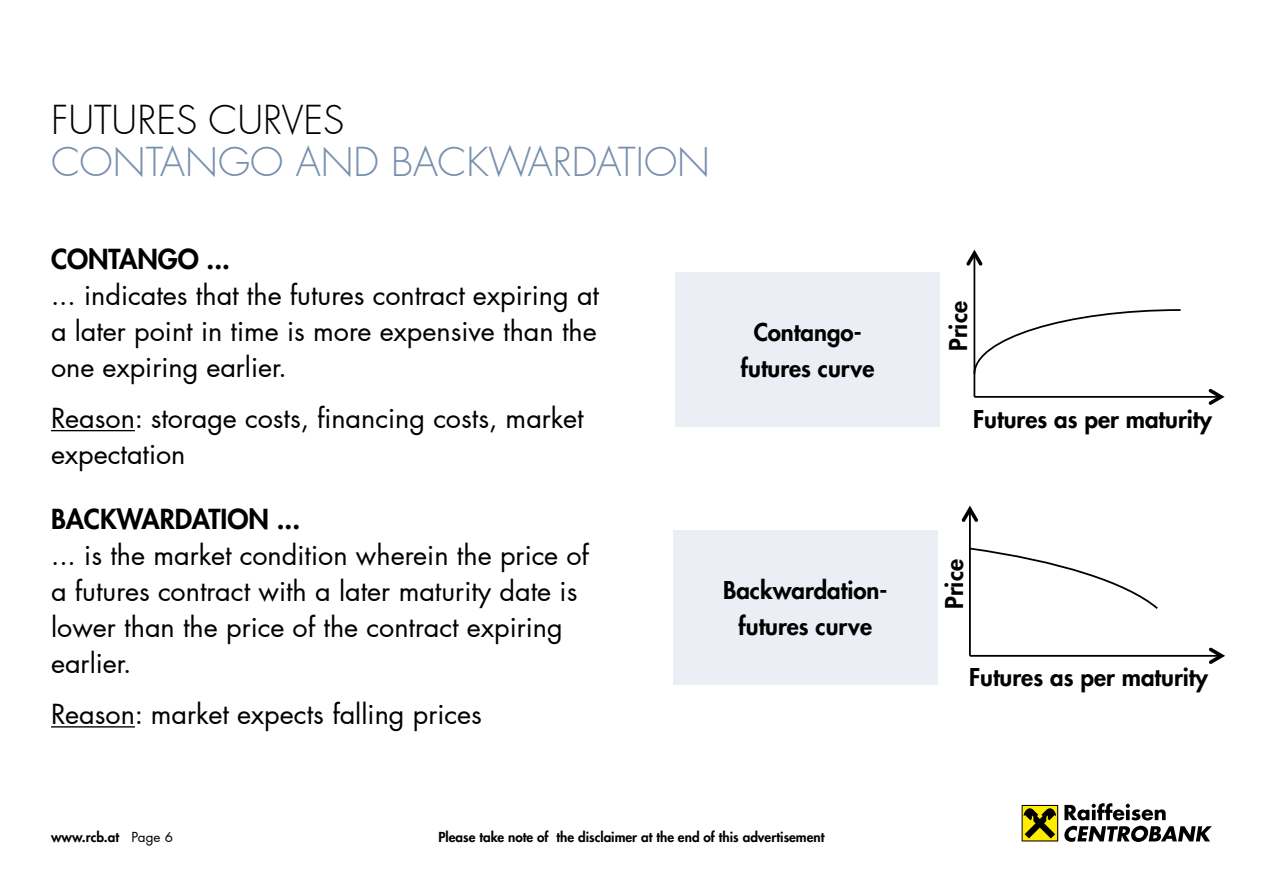
<style>
.page{position:relative;width:1263px;height:893px;background:#fff}
.page>*{position:absolute;margin:0;border:0;box-sizing:border-box;transform-origin:0 0}
.t1{font:300 39px "Futura LT Pro";color:#778fae}
.t2{font:300 39px "Futura LT Pro";color:#000}
.t3{font:27px/36px "Futura LT Pro";color:#000}
.t4{font:800 27px "Futura LT Pro";color:#000}
.t5{font:800 24px/36px "Futura LT Pro";color:#000;text-align:center}
.t6{font:800 13.5px "Futura LT Pro";color:#000}
.s1{font-weight:400}
</style>
<div class="page">
<svg style="left:1022px;top:805px;width:36px;height:36px"></svg>
<div style="left:1022px;top:806px;width:35px;height:34px;background:#ffed00"></div>
<svg style="left:1023px;top:808px;width:33px;height:30px"></svg>
<svg style="left:1064px;top:803px;width:102px;height:17px"></svg>
<svg style="left:1064px;top:826px;width:148px;height:16px"></svg>
<hr style="left:51px;top:430px;width:84px;height:1px;background:#000">
<hr style="left:51px;top:726px;width:84px;height:1px;background:#000">
<div style="left:675px;top:272px;width:265px;height:155px;background:#ebeef5"></div>
<div style="left:673px;top:530px;width:265px;height:155px;background:#ebeef5"></div>
<hr style="left:973px;top:253px;width:2px;height:144px;background:#000">
<svg style="left:966px;top:250px;width:17px;height:16px"></svg>
<hr style="left:974px;top:396px;width:247px;height:2px;background:#000">
<svg style="left:1208px;top:389px;width:16px;height:16px"></svg>
<svg style="left:973px;top:308px;width:208px;height:68px"></svg>
<hr style="left:969px;top:509px;width:2px;height:147px;background:#000">
<svg style="left:961px;top:506px;width:17px;height:16px"></svg>
<hr style="left:970px;top:655px;width:251px;height:2px;background:#000">
<svg style="left:1209px;top:647px;width:16px;height:17px"></svg>
<svg style="left:970px;top:546px;width:188px;height:65px"></svg>
<h1 class="t2" style="left:51px;top:94px;width:295px">FUTURES CURVES</h1>
<h1 class="t1" style="left:51px;top:136px;width:661px">CONTANGO AND BACKWARDATION</h1>
<p class="t4" style="left:51px;top:238px;width:180px">CONTANGO ...</p>
<p class="t3" style="left:51px;top:277px;width:549px;text-align:justify">... indicates that the futures contract expiring at a later point in time is more expensive than the one expiring earlier.</p>
<p class="t3" style="left:51px;top:400px;width:534px">Reason: storage costs, financing costs, market expectation</p>
<p class="t4" style="left:51px;top:499px;width:251px">BACKWARDATION ...</p>
<p class="t3" style="left:51px;top:537px;width:539px">... is the market condition wherein the price of a futures contract with a later maturity date is lower than the price of the contract expiring earlier.</p>
<p class="t3" style="left:51px;top:696px;width:432px">Reason: market expects falling prices</p>
<p class="t5" style="left:741px;top:314px;width:135px">Contango&shy;futures curve</p>
<p class="t5" style="left:723px;top:572px;width:166px">Backwardation&shy;futures curve</p>
<p class="t6" style="left:51px;top:827px;width:124px">www.rcb.at <span class="s1">Page 6</span></p>
<p class="t6" style="left:438px;top:827px;width:388px">Please take note of the disclaimer at the end of this advertisement</p>
<p class="t5" style="left:939px;top:351px;width:51px;rotate:-90deg">Price</p>
<p class="t5" style="left:973px;top:401px;width:240px">Futures as per maturity</p>
<p class="t5" style="left:935px;top:609px;width:51px;rotate:-90deg">Price</p>
<p class="t5" style="left:969px;top:659px;width:240px">Futures as per maturity</p>
</div>
